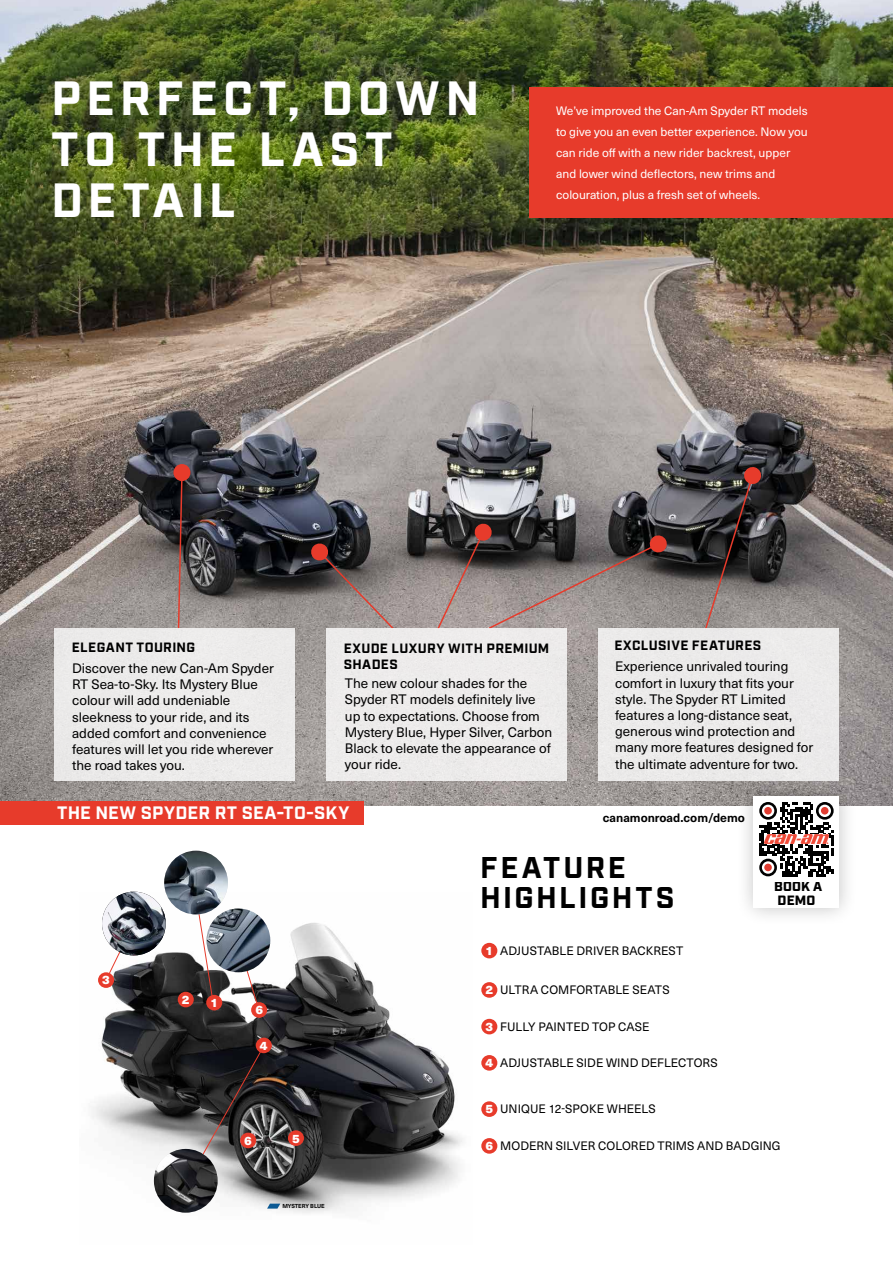
<style>
.page{position:relative;width:893px;height:1263px;background:#fff}
.page>*{position:absolute;margin:0;border:0;box-sizing:border-box;transform-origin:0 0}
.t1{font:700 48px/51.2px "Industry";letter-spacing:.11em;color:#fff}
.t2{font:700 30px/30px "Industry";letter-spacing:.08em;color:#000}
.t3{font:700 18px "Industry";letter-spacing:.02em;color:#fff}
.t4{font:13.5px/16.2px "Neue Haas Unica W1 G";color:#000}
.t5{font:700 13.5px/16.5px "Industry";letter-spacing:.03em;color:#000}
.t6{font:900 13.5px/13.5px "Industry";letter-spacing:.01em;color:#000}
.t7{font:12px/21px "Neue Haas Unica W1 G";color:#fff}
.t8{font:12px "Neue Haas Unica W1 G";letter-spacing:.005em;color:#000}
.t9{font:700 12px "Neue Haas Unica W1 G";color:#000}
.t10{font:900 12px "Neue Haas Unica W1 G";color:#fff}
.t11{font:700 5.7px "Neue Haas Unica W1 G";letter-spacing:-.025em;color:#000}
.s1{font-weight:900;color:#fff}
</style>
<div class="page">
<img style="left:0;top:0;width:893px;height:806px">
<svg style="left:310px;top:543px;width:85px;height:87px;background:#776b68"></svg>
<div style="left:173px;top:464px;width:18px;height:17px;background:#e73b2b;border-radius:50%"></div>
<svg style="left:177px;top:479px;width:6px;height:149px"></svg>
<svg style="left:704px;top:466px;width:58px;height:162px;background:#554b4b"></svg>
<svg style="left:436px;top:522px;width:232px;height:109px;background:#756a68"></svg>
<div style="left:54px;top:628px;width:241px;height:153px;background:#ecebea"></div>
<div style="left:326px;top:628px;width:241px;height:153px;background:#edebeb"></div>
<div style="left:598px;top:628px;width:241px;height:153px;background:#ebeaea"></div>
<div style="left:0;top:801px;width:364px;height:23px;background:#e73b2b"></div>
<div style="left:529px;top:87px;width:364px;height:131px;background:#e73b2b"></div>
<img style="left:0;top:746px;width:1px;height:517px">
<img style="left:92px;top:893px;width:371px;height:320px">
<svg style="left:189px;top:1046px;width:75px;height:133px;background:#474445"></svg>
<svg style="left:245px;top:967px;width:16px;height:48px"></svg>
<svg style="left:194px;top:909px;width:20px;height:93px"></svg>
<img style="left:154px;top:1149px;width:64px;height:64px;border-radius:32px">
<img style="left:164px;top:851px;width:64px;height:63px;border-radius:32px">
<img style="left:207px;top:908px;width:63px;height:64px;border-radius:32px">
<div style="left:206px;top:995px;width:16px;height:15px;background:#e73b2b;border-radius:50%"></div>
<div style="left:288px;top:1130px;width:16px;height:16px;background:#e73b2b;border-radius:50%"></div>
<div style="left:256px;top:1037px;width:16px;height:16px;background:#e73b2b;border-radius:50%"></div>
<div style="left:240px;top:1132px;width:16px;height:16px;background:#e73b2b;border-radius:50%"></div>
<div style="left:251px;top:1002px;width:16px;height:16px;background:#e73b2b;border-radius:50%"></div>
<svg style="left:106px;top:940px;width:29px;height:39px"></svg>
<div style="left:98px;top:972px;width:16px;height:16px;background:#e73b2b;border-radius:50%"></div>
<img style="left:102px;top:892px;width:64px;height:63px;border-radius:32px">
<div style="left:178px;top:992px;width:16px;height:15px;background:#e73b2b;border-radius:50%"></div>
<svg style="left:267px;top:1203px;width:13px;height:5px"></svg>
<div style="left:735px;top:777px;width:123px;height:149px;background:#000;opacity:.25"></div>
<div style="left:754px;top:797px;width:85px;height:110px;background:#fff"></div>
<svg style="left:759px;top:802px;width:75px;height:74px"></svg>
<div style="left:764px;top:807px;width:8px;height:7px;background:#e03c31;border-radius:50%"></div>
<div style="left:821px;top:807px;width:7px;height:7px;background:#e03c31;border-radius:50%"></div>
<div style="left:764px;top:864px;width:8px;height:7px;background:#e03c31;border-radius:50%"></div>
<img style="left:764px;top:835px;width:64px;height:8px">
<div style="left:481px;top:1019px;width:16px;height:15px;background:#e73b2b;border-radius:50%"></div>
<div style="left:481px;top:982px;width:16px;height:16px;background:#e73b2b;border-radius:50%"></div>
<div style="left:481px;top:943px;width:16px;height:15px;background:#e73b2b;border-radius:50%"></div>
<div style="left:481px;top:1101px;width:16px;height:16px;background:#e73b2b;border-radius:50%"></div>
<div style="left:481px;top:1138px;width:16px;height:16px;background:#e73b2b;border-radius:50%"></div>
<div style="left:481px;top:1055px;width:16px;height:16px;background:#e73b2b;border-radius:50%"></div>
<h1 class="t1" style="left:51px;top:75px;width:430px">PERFECT, DOWN<br>TO THE LAST<br>DETAIL</h1>
<p class="t7" style="left:556px;top:100px;width:253px">We’ve improved the Can-Am Spyder RT models to give you an even better experience. Now you can ride off with a new rider backrest, upper and lower wind deflectors, new trims and colouration, plus a fresh set of wheels.</p>
<p class="t5" style="left:72px;top:639px;width:125px">ELEGANT TOURING</p>
<p class="t4" style="left:72px;top:659px;width:203px">Discover the new Can-Am Spyder<br>RT Sea-to-Sky. Its Mystery Blue colour will add undeniable sleekness to your ride, and its added comfort and convenience features will let you ride wherever the road takes you.</p>
<p class="t5" style="left:344px;top:641px;width:207px">EXUDE LUXURY WITH PREMIUM<br>SHADES</p>
<p class="t4" style="left:345px;top:674px;width:209px">The new colour shades for the<br>Spyder RT models definitely live up to expectations. Choose from<br>Mystery Blue, Hyper Silver, Carbon<br>Black to elevate the appearance of your ride.</p>
<h3 class="t3" style="left:57px;top:802px;width:294px">THE NEW SPYDER RT SEA-TO-SKY</h3>
<p class="t5" style="left:614px;top:638px;width:148px">EXCLUSIVE FEATURES</p>
<p class="t4" style="left:615px;top:658px;width:200px">Experience unrivaled touring comfort in luxury that fits your style. The Spyder RT Limited features a long-distance seat, generous wind protection and many more features designed for the ultimate adventure for two.</p>
<p class="t9" style="left:603px;top:808px;width:144px">canamonroad.com/demo</p>
<p class="t10" style="left:102px;top:971px;width:9px">3</p>
<p class="t10" style="left:182px;top:990px;width:9px">2</p>
<p class="t10" style="left:210px;top:993px;width:9px">1</p>
<p class="t10" style="left:255px;top:1000px;width:9px">6</p>
<p class="t10" style="left:260px;top:1036px;width:9px">4</p>
<p class="t10" style="left:244px;top:1131px;width:9px">6</p>
<p class="t10" style="left:292px;top:1129px;width:9px">5</p>
<p class="t11" style="left:283px;top:1201px;width:44px">MYSTERY BLUE</p>
<h2 class="t2" style="left:480px;top:854px;width:196px">FEATURE<br>HIGHLIGHTS</h2>
<p class="t8" style="left:485px;top:941px;width:199px"><span class="s1">1</span> ADJUSTABLE DRIVER BACKREST</p>
<p class="t8" style="left:485px;top:981px;width:186px"><span class="s1">2</span> ULTRA COMFORTABLE SEATS</p>
<p class="t8" style="left:485px;top:1017px;width:166px"><span class="s1">3</span> FULLY PAINTED TOP CASE</p>
<p class="t8" style="left:485px;top:1054px;width:234px"><span class="s1">4</span> ADJUSTABLE SIDE WIND DEFLECTORS</p>
<p class="t6" style="left:774px;top:880px;width:50px">BOOK A<br>DEMO</p>
<p class="t8" style="left:485px;top:1100px;width:172px"><span class="s1">5</span> UNIQUE 12-SPOKE WHEELS</p>
<p class="t8" style="left:485px;top:1137px;width:297px"><span class="s1">6</span> MODERN SILVER COLORED TRIMS AND BADGING</p>
</div>
